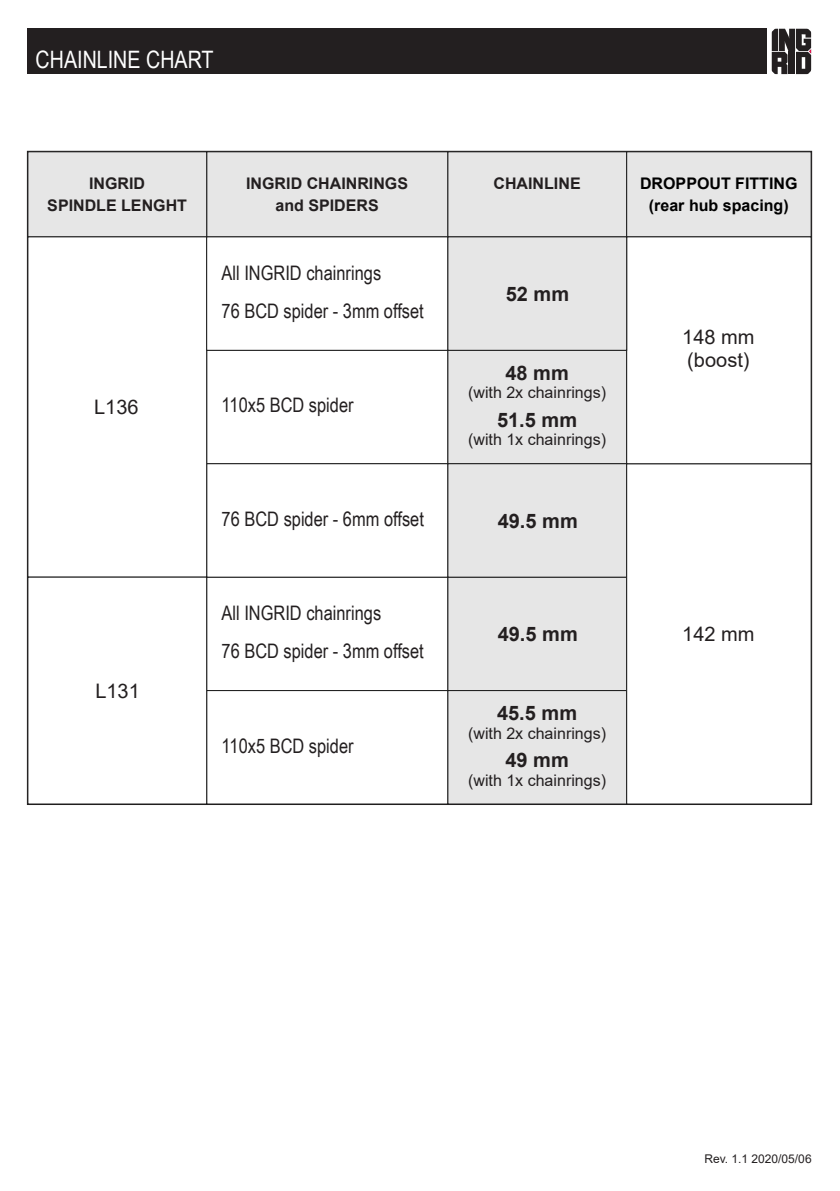
<style>
.page{position:relative;width:840px;height:1191px;background:#fff}
.page>*{position:absolute;margin:0;border:0;box-sizing:border-box;transform-origin:0 0}
.t1{font:24px "Arial Narrow";color:#fff}
.t2{font:20px/37.4px "Arial Narrow";color:#231f20}
.t3{font:700 20px "Arial";color:#231f20}
.t4{font:20px/22.4px "Arial";color:#231f20}
.t5{font:16px "Arial";color:#231f20}
.t6{font:700 16px/21.4px "Arial";color:#231f20;text-align:center}
.t7{font:700 16px/21.4px "Arial";color:#000;text-align:center}
.t8{font:12px "Arial";color:#231f20}
</style>
<div class="page">
<div style="left:28px;top:29px;width:738px;height:45px;background:#231f20"></div>
<svg style="left:771px;top:29px;width:39px;height:45px;background:#494647"></svg>
<div style="left:206px;top:576px;width:242px;height:115px;background:#fff;border:1px solid #1a1a1a"></div>
<div style="left:206px;top:463px;width:242px;height:114px;background:#fff;border:1px solid #1a1a1a"></div>
<div style="left:206px;top:690px;width:242px;height:114px;background:#fff;border:1px solid #1a1a1a"></div>
<div style="left:206px;top:151px;width:242px;height:86px;background:#e6e6e6;border:1px solid #1a1a1a"></div>
<div style="left:447px;top:350px;width:179px;height:114px;background:#e6e6e6;border:1px solid #1a1a1a"></div>
<div style="left:447px;top:151px;width:179px;height:86px;background:#e6e6e6;border:1px solid #1a1a1a"></div>
<div style="left:447px;top:576px;width:179px;height:115px;background:#e6e6e6;border:1px solid #1a1a1a"></div>
<div style="left:447px;top:463px;width:179px;height:114px;background:#e6e6e6;border:1px solid #1a1a1a"></div>
<div style="left:447px;top:690px;width:179px;height:114px;background:#e6e6e6;border:1px solid #1a1a1a"></div>
<div style="left:27px;top:151px;width:180px;height:86px;background:#e6e6e6;border:1px solid #1a1a1a"></div>
<div style="left:27px;top:236px;width:180px;height:341px;background:#fff;border:1px solid #1a1a1a"></div>
<div style="left:27px;top:576px;width:180px;height:228px;background:#fff;border:1px solid #1a1a1a"></div>
<div style="left:625px;top:463px;width:186px;height:341px;background:#fff;border:1px solid #1a1a1a"></div>
<div style="left:625px;top:151px;width:186px;height:86px;background:#e6e6e6;border:1px solid #1a1a1a"></div>
<div style="left:625px;top:236px;width:186px;height:228px;background:#fff;border:1px solid #1a1a1a"></div>
<div style="left:206px;top:236px;width:242px;height:115px;background:#fff;border:1px solid #1a1a1a"></div>
<div style="left:447px;top:236px;width:179px;height:115px;background:#e6e6e6;border:1px solid #1a1a1a"></div>
<p class="t1" style="left:36px;top:42px;width:179px">CHAINLINE CHART</p>
<p class="t6" style="left:47px;top:173px;width:141px">INGRID<br>SPINDLE LENGHT</p>
<p class="t4" style="left:94px;top:396px;width:46px">L136</p>
<p class="t6" style="left:246px;top:173px;width:163px">INGRID CHAINRINGS and SPIDERS</p>
<p class="t2" style="left:221px;top:254px;width:204px">All INGRID chainrings<br>76 BCD spider - 3mm offset</p>
<p class="t2" style="left:221px;top:386px;width:133px">110x5 BCD spider</p>
<p class="t4" style="left:95px;top:679px;width:46px">L131</p>
<p class="t2" style="left:221px;top:499px;width:204px">76 BCD spider - 6mm offset</p>
<p class="t2" style="left:221px;top:594px;width:204px">All INGRID chainrings<br>76 BCD spider - 3mm offset</p>
<p class="t2" style="left:221px;top:726px;width:133px">110x5 BCD spider</p>
<p class="t6" style="left:493px;top:173px;width:89px">CHAINLINE</p>
<p class="t3" style="left:505px;top:279px;width:65px">52 mm</p>
<p class="t3" style="left:505px;top:358px;width:65px">48 mm</p>
<p class="t5" style="left:468px;top:382px;width:139px">(with 2x chainrings)</p>
<p class="t3" style="left:496px;top:405px;width:82px">51.5 mm</p>
<p class="t5" style="left:468px;top:429px;width:139px">(with 1x chainrings)</p>
<p class="t3" style="left:497px;top:506px;width:82px">49.5 mm</p>
<p class="t7" style="left:639px;top:173px;width:159px">DROPPOUT FITTING (rear hub spacing)</p>
<p class="t4" style="left:682px;top:326px;width:74px">148 mm (boost)</p>
<p class="t3" style="left:497px;top:620px;width:82px">49.5 mm</p>
<p class="t3" style="left:496px;top:699px;width:82px">45.5 mm</p>
<p class="t5" style="left:468px;top:722px;width:139px">(with 2x chainrings)</p>
<p class="t3" style="left:505px;top:746px;width:65px">49 mm</p>
<p class="t5" style="left:468px;top:769px;width:139px">(with 1x chainrings)</p>
<p class="t4" style="left:682px;top:622px;width:74px">142 mm</p>
<p class="t8" style="left:704px;top:1150px;width:109px">Rev. 1.1 2020/05/06</p>
</div>
